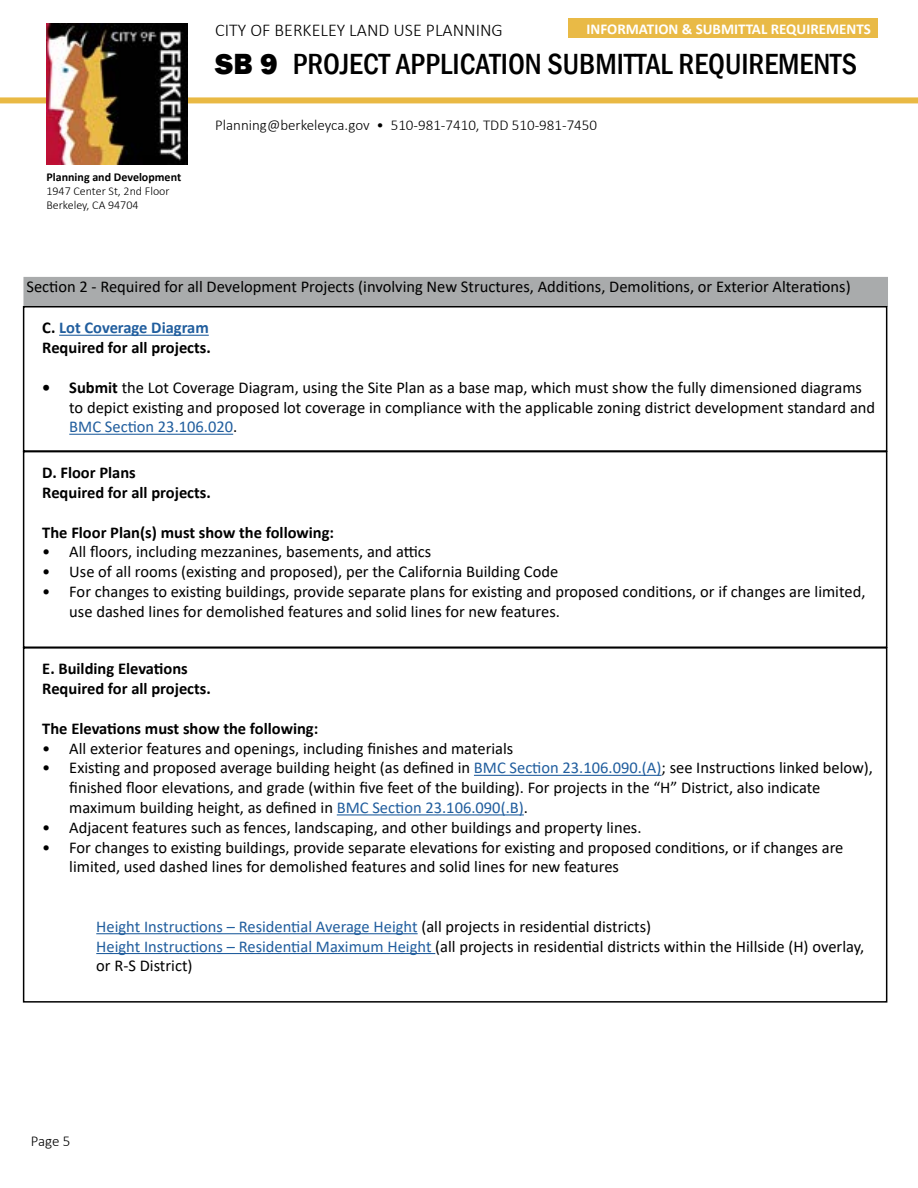
<style>
.page{position:relative;width:918px;height:1188px;background:#fff}
.page>*{position:absolute;margin:0;border:0;box-sizing:border-box;transform-origin:0 0}
.t1{font:500 condensed 30px "Franklin Gothic";color:#000}
.t2{font:300 18px "Calibri";color:#000}
.t3{font:16.5px/19.8px "Calibri";color:#000}
.t4{font:700 16.5px/19.8px "Calibri";color:#000}
.t5{font:700 15px "Calibri";color:#fff}
.t6{font:300 15px "Calibri";color:#000}
.t7{font:300 12px/14.4px "Calibri";color:#000}
.t8{font:700 12px "Calibri";color:#000}
.s1{font-weight:800;font-stretch:normal}
.s2{color:#215e9e}
.s3{font-weight:700}
</style>
<div class="page">
<div style="left:0;top:97px;width:918px;height:6px;background:#e9b944"></div>
<img style="left:46px;top:23px;width:141px;height:141px">
<div style="left:25px;top:278px;width:862px;height:27px;background:#a9abac"></div>
<div style="left:23px;top:277px;width:865px;height:30px;border:3px solid #a9abac"></div>
<div style="left:23px;top:306px;width:864px;height:146px;border:2px solid #000"></div>
<div style="left:23px;top:451px;width:864px;height:197px;border:2px solid #000"></div>
<div style="left:23px;top:647px;width:864px;height:356px;border:2px solid #000"></div>
<hr style="left:59px;top:335px;width:150px;height:1px;background:#215e9e">
<hr style="left:69px;top:434px;width:164px;height:1px;background:#215e9e">
<hr style="left:474px;top:775px;width:188px;height:1px;background:#215e9e">
<hr style="left:337px;top:814px;width:187px;height:1px;background:#215e9e">
<hr style="left:96px;top:933px;width:322px;height:1px;background:#215e9e">
<hr style="left:96px;top:953px;width:339px;height:1px;background:#215e9e">
<div style="left:568px;top:18px;width:310px;height:20px;background:#e9ba46"></div>
<p class="t2" style="left:215px;top:19px;width:289px">CITY OF BERKELEY LAND USE PLANNING</p>
<p class="t5" style="left:621px;top:18px;width:251px">INFORMATION &amp; SUBMITTAL CHECKLIST</p>
<p class="t5" style="left:587px;top:18px;width:286px">INFORMATION &amp; SUBMITTAL REQUIREMENTS</p>
<h1 class="t1" style="left:215px;top:44px;width:644px"><span class="s1">SB 9</span> PROJECT APPLICATION SUBMITTAL REQUIREMENTS</h1>
<p class="t8" style="left:46px;top:168px;width:136px">Planning and Development</p>
<p class="t7" style="left:46px;top:184px;width:125px">1947 Center St, 2nd Floor<br>Berkeley, CA 94704</p>
<p class="t6" style="left:215px;top:116px;width:383px">Planning@berkeleyca.gov • 510-981-7410, TDD 510-981-7450</p>
<p class="t3" style="left:26px;top:276px;width:826px">Section 2 - Required for all Development Projects (involving New Structures, Additions, Demolitions, or Exterior Alterations)</p>
<p class="t4" style="left:42px;top:318px;width:170px">C. <span class="s2">Lot Coverage Diagram<br></span>Required for all projects.</p>
<p class="t3" style="left:69px;top:377px;width:807px;text-indent:-27px"><span class="s3">• Submit</span> the Lot Coverage Diagram, using the Site Plan as a base map, which must show the fully dimensioned diagrams to depict existing and proposed lot coverage in compliance with the applicable zoning district development standard and<br><span class="s2">BMC Section 23.106.020</span>.</p>
<p class="t4" style="left:42px;top:463px;width:170px">D. Floor Plans<br>Required for all projects.</p>
<p class="t4" style="left:42px;top:522px;width:293px">The Floor Plan(s) must show the following:</p>
<p class="t3" style="left:42px;top:542px;width:391px">• All floors, including mezzanines, basements, and attics</p>
<p class="t3" style="left:42px;top:561px;width:517px">• Use of all rooms (existing and proposed), per the California Building Code</p>
<p class="t3" style="left:69px;top:581px;width:798px;text-indent:-27px">• For changes to existing buildings, provide separate plans for existing and proposed conditions, or if changes are limited, use dashed lines for demolished features and solid lines for new features.</p>
<p class="t4" style="left:42px;top:659px;width:170px">E. Building Elevations<br>Required for all projects.</p>
<p class="t4" style="left:42px;top:718px;width:278px">The Elevations must show the following:</p>
<p class="t3" style="left:42px;top:738px;width:473px">• All exterior features and openings, including finishes and materials</p>
<p class="t3" style="left:69px;top:758px;width:805px;text-indent:-27px">• Existing and proposed average building height (as defined in <span class="s2">BMC Section 23.106.090.(A)</span>; see Instructions linked below), finished floor elevations, and grade (within five feet of the building). For projects in the “H” District, also indicate maximum building height, as defined in <span class="s2">BMC Section 23.106.090(.B)</span>.</p>
<p class="t3" style="left:42px;top:817px;width:601px">• Adjacent features such as fences, landscaping, and other buildings and property lines.</p>
<p class="t3" style="left:69px;top:837px;width:776px;text-indent:-27px">• For changes to existing buildings, provide separate elevations for existing and proposed conditions, or if changes are limited, used dashed lines for demolished features and solid lines for new features</p>
<p class="t3" style="left:96px;top:916px;width:769px"><span class="s2">Height Instructions – Residential Average Height</span> (all projects in residential districts)<br><span class="s2">Height Instructions – Residential Maximum Height</span> (all projects in residential districts within the Hillside (H) overlay, or R-S District)</p>
<p class="t6" style="left:31px;top:1131px;width:41px">Page 5</p>
</div>
